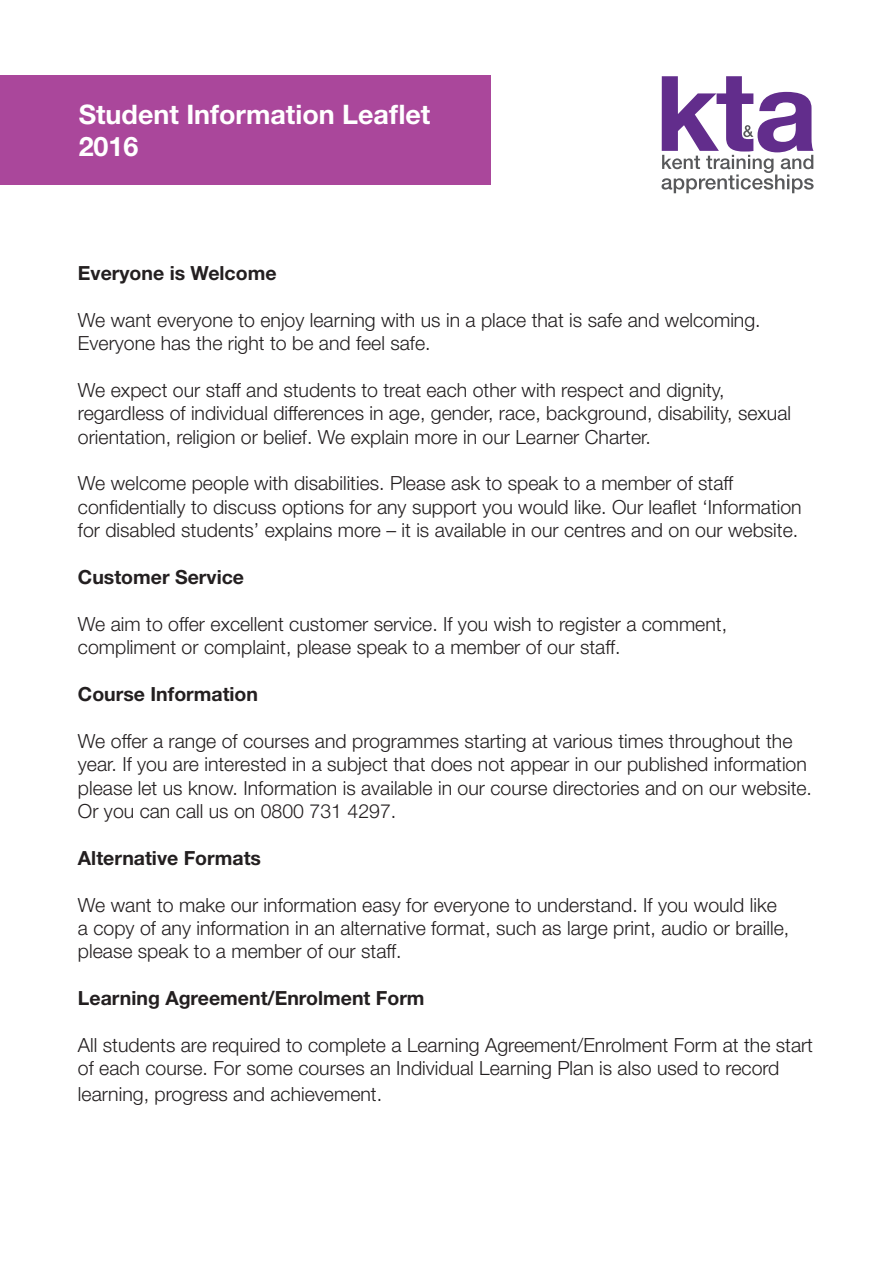
<style>
.page{position:relative;width:893px;height:1263px;background:#fff}
.page>*{position:absolute;margin:0;border:0;box-sizing:border-box;transform-origin:0 0}
.t1{font:700 26.85px/32.2px "Helvetica Neue LT Std";color:#fff}
.t2{font:300 19.5px/23.4px "Helvetica Neue LT Std";color:#231f20}
.t3{font:700 19.5px "Helvetica Neue LT Std";color:#231f20}
</style>
<div class="page">
<div style="left:0;top:75px;width:490px;height:110px;background:#aa479b"></div>
<svg style="left:661px;top:76px;width:153px;height:117px"></svg>
<p class="t1" style="left:79px;top:97px;width:353px">Student Information Leaflet<br>2016</p>
<p class="t3" style="left:78px;top:261px;width:200px">Everyone is Welcome</p>
<p class="t2" style="left:78px;top:307px;width:684px">We want everyone to enjoy learning with us in a place that is safe and welcoming.<br>Everyone has the right to be and feel safe.</p>
<p class="t2" style="left:78px;top:378px;width:715px">We expect our staff and students to treat each other with respect and dignity, regardless of individual differences in age, gender, race, background, disability, sexual orientation, religion or belief. We explain more in our Learner Charter.</p>
<p class="t2" style="left:78px;top:471px;width:725px">We welcome people with disabilities. Please ask to speak to a member of staff confidentially to discuss options for any support you would like. Our leaflet ‘Information for disabled students’ explains more – it is available in our centres and on our website.</p>
<p class="t3" style="left:78px;top:565px;width:168px">Customer Service</p>
<p class="t2" style="left:78px;top:612px;width:651px">We aim to offer excellent customer service. If you wish to register a comment, compliment or complaint, please speak to a member of our staff.</p>
<p class="t3" style="left:78px;top:682px;width:182px">Course Information</p>
<p class="t2" style="left:78px;top:729px;width:735px">We offer a range of courses and programmes starting at various times throughout the year. If you are interested in a subject that does not appear in our published information please let us know. Information is available in our course directories and on our website.<br>Or you can call us on 0800 731 4297.</p>
<p class="t3" style="left:78px;top:846px;width:185px">Alternative Formats</p>
<p class="t2" style="left:78px;top:892px;width:713px">We want to make our information easy for everyone to understand. If you would like a copy of any information in an alternative format, such as large print, audio or braille, please speak to a member of our staff.</p>
<p class="t3" style="left:78px;top:986px;width:348px">Learning Agreement/Enrolment Form</p>
<p class="t2" style="left:78px;top:1033px;width:737px">All students are required to complete a Learning Agreement/Enrolment Form at the start of each course. For some courses an Individual Learning Plan is also used to record</p>
<p class="t2" style="left:78px;top:1081px;width:306px">learning, progress and achievement.</p>
</div>
